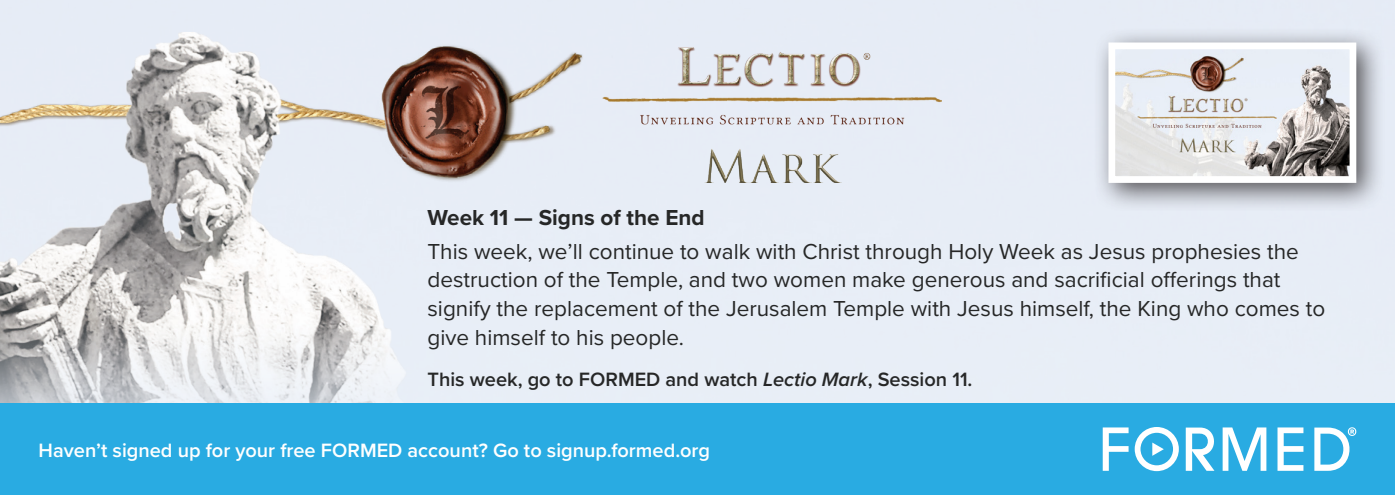
<style>
.page{position:relative;width:1395px;height:495px;background:#fff}
.page>*{position:absolute;margin:0;border:0;box-sizing:border-box;transform-origin:0 0}
.t1{font:22.5px/28.8px "Proxima Nova";color:#262727}
.t2{font:700 22.5px "Proxima Nova";color:#262727}
.t3{font:600 20px "Proxima Nova";color:#fff}
.t4{font:600 20px "Proxima Nova";color:#262727}
.s1{font-style:italic}
</style>
<div class="page">
<div style="left:548px;top:42px;width:54px;height:141px;background:#e7ecf6"></div>
<div style="left:1093px;top:27px;width:293px;height:186px;background:#231f20;opacity:.75"></div>
<img style="left:1116px;top:51px;width:232px;height:124px">
<div style="left:1108px;top:43px;width:248px;height:140px;border:7px solid #fff"></div>
<img style="left:602px;top:42px;width:340px;height:141px">
<img style="left:0;top:0;width:548px;height:403px">
<div style="left:0;top:403px;width:1395px;height:92px;background:#29abe2"></div>
<svg style="left:1103px;top:427px;width:26px;height:44px"></svg>
<svg style="left:1278px;top:427px;width:25px;height:44px"></svg>
<svg style="left:1186px;top:427px;width:80px;height:44px"></svg>
<svg style="left:1135px;top:427px;width:44px;height:44px"></svg>
<svg style="left:1314px;top:427px;width:42px;height:44px"></svg>
<p class="t2" style="left:428px;top:201px;width:279px">Week 11 — Signs of the End</p>
<p class="t1" style="left:428px;top:236px;width:899px">This week, we’ll continue to walk with Christ through Holy Week as Jesus prophesies the destruction of the Temple, and two women make generous and sacrificial offerings that signify the replacement of the Jerusalem Temple with Jesus himself, the King who comes to give himself to his people.</p>
<p class="t4" style="left:428px;top:364px;width:547px">This week, go to FORMED and watch <span class="s1">Lectio Mark</span>, Session 11.</p>
<p class="t3" style="left:39px;top:435px;width:673px">Haven’t signed up for your free FORMED account? Go to signup.formed.org</p>
</div>
